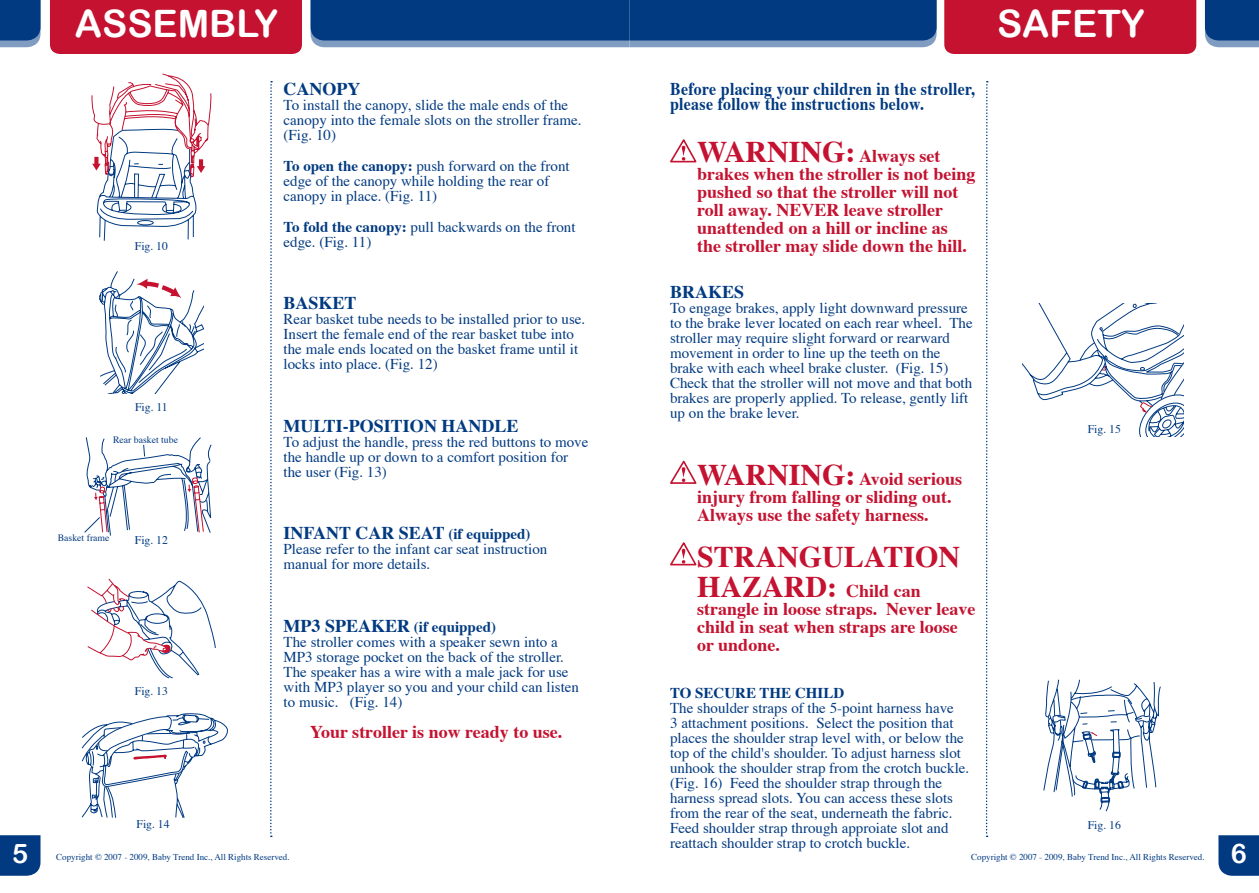
<style>
.page{position:relative;width:1259px;height:893px;background:#fff}
.page>*{position:absolute;margin:0;border:0;box-sizing:border-box;transform-origin:0 0}
.t1{font:37.8px "Arial Rounded MT Bold";color:#fff}
.t2{font:700 30px "Times";color:#c41230}
.t3{font:27px "Arial Rounded MT Bold";color:#fff}
.t4{font:700 18px/18px "Times";color:#c41230}
.t5{font:700 18px/15px "Times";letter-spacing:.02em;color:#013a81;scale:.88 1}
.t6{font:700 18px "Times";color:#013a81}
.t7{font:700 18px "Times";letter-spacing:.02em;color:#013a81}
.t8{font:15px/15px "Times";color:#013a81}
.t9{font:700 15px "Times";color:#013a81}
.t10{font:11.7px "Times";color:#013a81}
.t11{font:9.75px "Times";color:#013a81}
.t12{font:9px "Times";color:#013a81}
.s1{font-weight:700}
.s2{font-size:30px}
.s3{font-size:15px}
.s4{font-weight:700;font-size:18px}
</style>
<div class="page">
<div style="left:50px;top:0;width:252px;height:54px;background:#c41230"></div>
<svg style="left:0;top:0;width:40px;height:47px;background:#164a8b"></svg>
<div style="left:0;top:835px;width:40px;height:41px;background:#013a81"></div>
<div style="left:944px;top:0;width:252px;height:54px;background:#c41230"></div>
<svg style="left:310px;top:0;width:626px;height:47px;background:#13488a"></svg>
<svg style="left:1205px;top:0;width:54px;height:47px;background:#164a8b"></svg>
<svg style="left:1218px;top:835px;width:41px;height:41px;background:#0c4286"></svg>
<svg style="left:986px;top:81px;width:2px;height:756px"></svg>
<svg style="left:270px;top:81px;width:2px;height:756px"></svg>
<svg style="left:670px;top:139px;width:27px;height:24px"></svg>
<svg style="left:670px;top:460px;width:27px;height:24px"></svg>
<svg style="left:82px;top:713px;width:146px;height:105px"></svg>
<svg style="left:92px;top:74px;width:119px;height:167px"></svg>
<svg style="left:99px;top:272px;width:105px;height:121px"></svg>
<svg style="left:87px;top:579px;width:128px;height:99px"></svg>
<svg style="left:1022px;top:303px;width:161px;height:133px"></svg>
<svg style="left:670px;top:542px;width:27px;height:24px"></svg>
<svg style="left:84px;top:437px;width:128px;height:99px"></svg>
<svg style="left:1043px;top:679px;width:118px;height:133px"></svg>
<h1 class="t1" style="left:75px;top:1px;width:205px">ASSEMBLY</h1>
<h1 class="t1" style="left:997px;top:1px;width:149px">SAFETY</h1>
<p class="t7" style="left:284px;top:71px;width:78px">CANOPY</p>
<p class="t8" style="left:284px;top:96px;width:299px">To install the canopy, slide the male ends of the canopy into the female slots on the stroller frame. (Fig. 10)</p>
<p class="t8" style="left:284px;top:157px;width:288px"><span class="s1">To open the canopy:</span> push forward on the front edge of the canopy while holding the rear of canopy in place. (Fig. 11)</p>
<p class="t8" style="left:284px;top:218px;width:293px"><span class="s1">To fold the canopy:</span> pull backwards on the front edge. (Fig. 11)</p>
<p class="t5" style="left:670px;top:79px;width:348px">Before placing your children in the stroller, please follow the instructions below.</p>
<p class="t4" style="left:697px;top:145px;width:280px"><span class="s2">WARNING:</span> Always set brakes when the stroller is not being pushed so that the stroller will not roll away. NEVER leave stroller unattended on a hill or incline as the stroller may slide down the hill.</p>
<p class="t7" style="left:670px;top:275px;width:76px">BRAKES</p>
<p class="t8" style="left:670px;top:299px;width:304px">To engage brakes, apply light downward pressure to the brake lever located on each rear wheel. The stroller may require slight forward or rearward movement in order to line up the teeth on the brake with each wheel brake cluster. (Fig. 15)<br>Check that the stroller will not move and that both brakes are properly applied. To release, gently lift up on the brake lever.</p>
<p class="t10" style="left:135px;top:235px;width:35px">Fig. 10</p>
<p class="t7" style="left:284px;top:286px;width:75px">BASKET</p>
<p class="t8" style="left:284px;top:310px;width:303px">Rear basket tube needs to be installed prior to use.<br>Insert the female end of the rear basket tube into the male ends located on the basket frame until it locks into place. (Fig. 12)</p>
<p class="t10" style="left:135px;top:396px;width:34px">Fig. 11</p>
<p class="t6" style="left:284px;top:408px;width:236px">MULTI-POSITION HANDLE</p>
<p class="t8" style="left:284px;top:433px;width:306px">To adjust the handle, press the red buttons to move the handle up or down to a comfort position for the user (Fig. 13)</p>
<p class="t10" style="left:1087px;top:418px;width:35px">Fig. 15</p>
<p class="t11" style="left:113px;top:431px;width:66px">Rear basket tube</p>
<p class="t4" style="left:697px;top:468px;width:267px"><span class="s2">WARNING:</span> Avoid serious injury from falling or sliding out.<br>Always use the safety harness.</p>
<h2 class="t2" style="left:697px;top:528px;width:264px">STRANGULATION</h2>
<p class="t4" style="left:697px;top:580px;width:280px"><span class="s2">HAZARD:</span> Child can strangle in loose straps. Never leave child in seat when straps are loose or undone.</p>
<p class="t9" style="left:670px;top:678px;width:176px">TO SECURE THE CHILD</p>
<p class="t8" style="left:670px;top:699px;width:301px">The shoulder straps of the 5-point harness have<br>3 attachment positions. Select the position that places the shoulder strap level with, or below the top of the child's shoulder. To adjust harness slot unhook the shoulder strap from the crotch buckle. (Fig. 16) Feed the shoulder strap through the harness spread slots. You can access these slots from the rear of the seat, underneath the fabric.<br>Feed shoulder strap through approiate slot and reattach shoulder strap to crotch buckle.</p>
<p class="t6" style="left:284px;top:516px;width:248px">INFANT CAR SEAT <span class="s3">(if equipped)</span></p>
<p class="t8" style="left:284px;top:540px;width:265px">Please refer to the infant car seat instruction manual for more details.</p>
<p class="t11" style="left:58px;top:528px;width:53px">Basket frame</p>
<p class="t10" style="left:135px;top:529px;width:35px">Fig. 12</p>
<p class="t8" style="left:284px;top:618px;width:297px"><span class="s4">MP3 SPEAKER</span> <span class="s1">(if equipped)<br></span>The stroller comes with a speaker sewn into a MP3 storage pocket on the back of the stroller.<br>The speaker has a wire with a male jack for use with MP3 player so you and your child can listen to music. (Fig. 14)</p>
<p class="t4" style="left:310px;top:721px;width:254px">Your stroller is now ready to use.</p>
<p class="t10" style="left:135px;top:680px;width:35px">Fig. 13</p>
<p class="t10" style="left:136px;top:813px;width:35px">Fig. 14</p>
<p class="t10" style="left:1087px;top:814px;width:35px">Fig. 16</p>
<h3 class="t3" style="left:12px;top:838px;width:18px">5</h3>
<p class="t12" style="left:56px;top:848px;width:235px">Copyright © 2007 - 2009, Baby Trend Inc., All Rights Reserved.</p>
<p class="t12" style="left:971px;top:848px;width:235px">Copyright © 2007 - 2009, Baby Trend Inc., All Rights Reserved.</p>
<h3 class="t3" style="left:1230px;top:838px;width:18px">6</h3>
</div>
